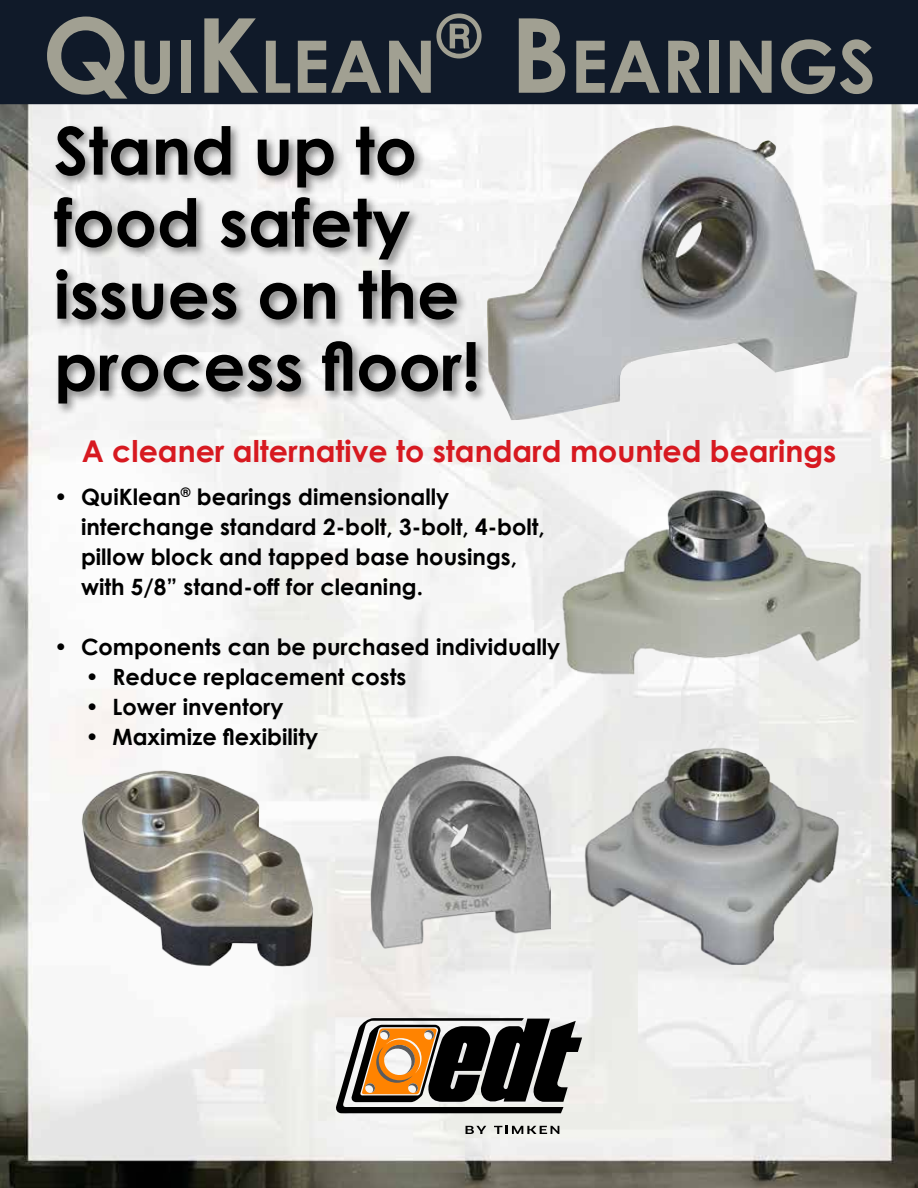
<style>
.page{position:relative;width:918px;height:1188px;background:#fff}
.page>*{position:absolute;margin:0;border:0;box-sizing:border-box;transform-origin:0 0}
.t1{font:700 72.45px "Century Gothic";color:#a1a092}
.t2{font:700 66px/72px "Century Gothic";color:#000}
.t3{font:700 30px "Century Gothic";color:#d71920}
.t4{font:700 22.5px/30px "Century Gothic";color:#000}
.s1{font-size:103.5px}
</style>
<div class="page">
<img style="left:0;top:104px;width:918px;height:1084px">
<img style="left:487px;top:125px;width:371px;height:295px">
<svg style="left:466px;top:1126px;width:20px;height:8px"></svg>
<svg style="left:494px;top:1126px;width:65px;height:8px"></svg>
<svg style="left:335px;top:1018px;width:247px;height:95px"></svg>
<img style="left:582px;top:741px;width:260px;height:223px">
<img style="left:371px;top:756px;width:179px;height:195px">
<img style="left:560px;top:488px;width:304px;height:190px">
<img style="left:70px;top:762px;width:255px;height:218px">
<div style="left:52px;top:123px;width:436px;height:293px;background:#000;opacity:.45"></div>
<div style="left:0;top:0;width:918px;height:104px;background:#101a29"></div>
<h1 class="t1" style="left:42px;top:11px;width:835px"><span class="s1">Q</span>UI<span class="s1">K</span>LEAN<sup>®</sup> <span class="s1">B</span>EARINGS</h1>
<h2 class="t2" style="left:54px;top:112px;width:428px">Stand up to food safety issues on the process floor!</h2>
<h3 class="t3" style="left:82px;top:429px;width:756px">A cleaner alternative to standard mounted bearings</h3>
<p class="t4" style="left:81px;top:481px;width:465px;text-indent:-27px">• QuiKlean<sup>®</sup> bearings dimensionally interchange standard 2-bolt, 3-bolt, 4-bolt, pillow block and tapped base housings, with 5/8” stand-off for cleaning.</p>
<p class="t4" style="left:54px;top:631px;width:508px">• Components can be purchased individually</p>
<p class="t4" style="left:86px;top:661px;width:322px">• Reduce replacement costs</p>
<p class="t4" style="left:86px;top:691px;width:199px">• Lower inventory</p>
<p class="t4" style="left:86px;top:721px;width:234px">• Maximize flexibility</p>
</div>
